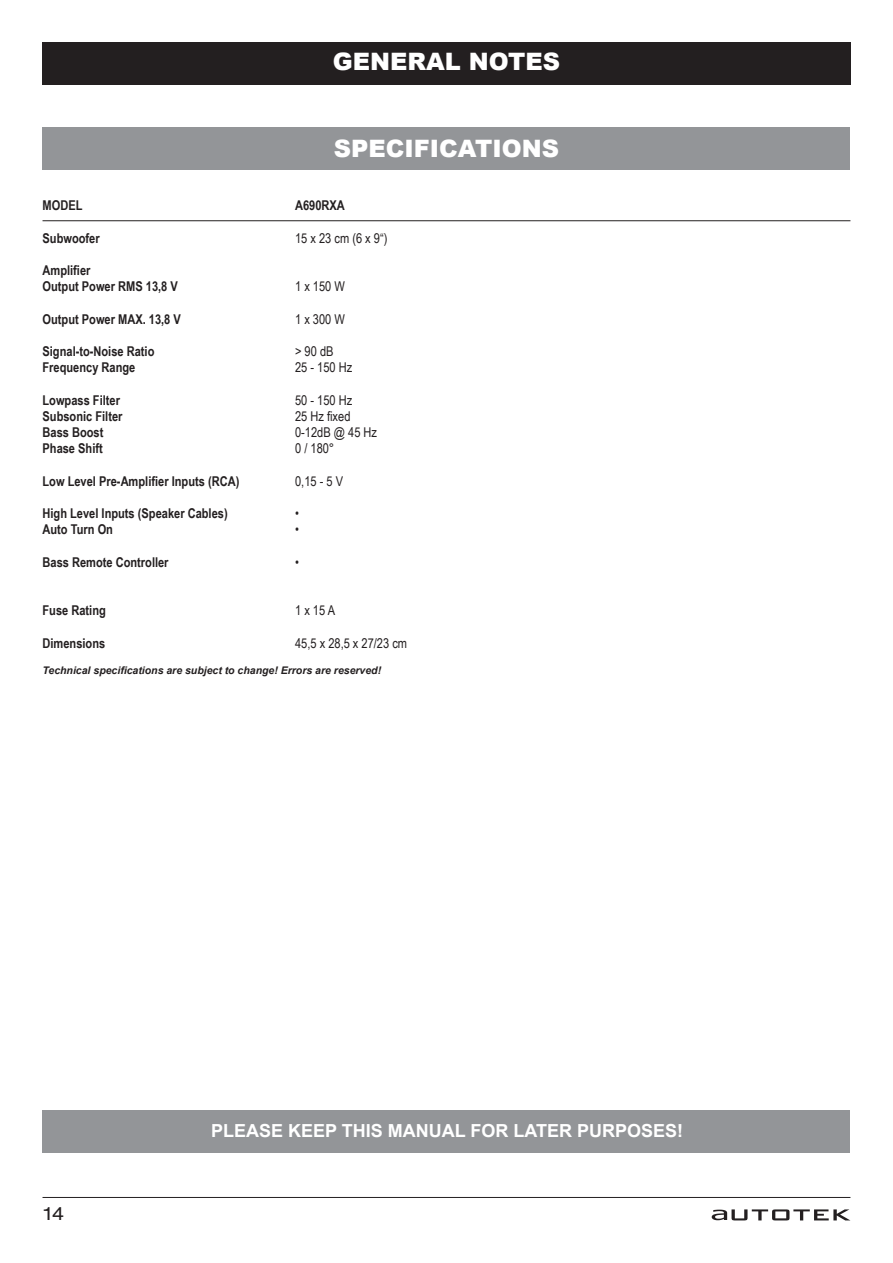
<style>
.page{position:relative;width:893px;height:1263px;background:#fff}
.page>*{position:absolute;margin:0;border:0;box-sizing:border-box;transform-origin:0 0}
.t1{font:900 24px "Arial";color:#fff}
.t2{font:700 18px "Arial";color:#fff}
.t3{font:expanded 18px "Helvetica Neue";color:#231f20}
.t4{font:700 13.5px/16.2px "Arial Narrow";color:#231f20}
.t5{font:13.5px/16.2px "Arial Narrow";color:#231f20}
.t6{font:italic 700 10.5px "Arial";color:#231f20}
</style>
<div class="page">
<hr style="left:43px;top:1197px;width:807px;height:1px;background:#231f20">
<div style="left:42px;top:43px;width:808px;height:42px;background:#231f20"></div>
<svg style="left:712px;top:1209px;width:138px;height:11px"></svg>
<div style="left:43px;top:1110px;width:807px;height:42px;background:#939598"></div>
<div style="left:43px;top:128px;width:807px;height:42px;background:#939598"></div>
<hr style="left:43px;top:220px;width:807px;height:1px;background:#231f20">
<h1 class="t1" style="left:333px;top:48px;width:229px">GENERAL NOTES</h1>
<p class="t4" style="left:43px;top:197px;width:41px">MODEL</p>
<p class="t4" style="left:43px;top:230px;width:59px">Subwoofer</p>
<p class="t4" style="left:43px;top:262px;width:137px">Amplifier<br>Output Power RMS 13,8 V</p>
<p class="t4" style="left:43px;top:311px;width:140px">Output Power MAX. 13,8 V</p>
<p class="t4" style="left:43px;top:343px;width:113px">Signal-to-Noise Ratio<br>Frequency Range</p>
<p class="t4" style="left:43px;top:392px;width:81px">Lowpass Filter<br>Subsonic Filter<br>Bass Boost<br>Phase Shift</p>
<p class="t4" style="left:43px;top:473px;width:198px">Low Level Pre-Amplifier Inputs (RCA)</p>
<p class="t4" style="left:43px;top:505px;width:187px">High Level Inputs (Speaker Cables)<br>Auto Turn On</p>
<p class="t4" style="left:43px;top:554px;width:128px">Bass Remote Controller</p>
<p class="t4" style="left:43px;top:602px;width:65px">Fuse Rating</p>
<p class="t4" style="left:43px;top:635px;width:64px">Dimensions</p>
<h1 class="t1" style="left:334px;top:135px;width:226px">SPECIFICATIONS</h1>
<p class="t4" style="left:295px;top:197px;width:51px">A690RXA</p>
<p class="t5" style="left:295px;top:230px;width:94px">15 x 23 cm (6 x 9“)</p>
<p class="t5" style="left:295px;top:278px;width:51px">1 x 150 W</p>
<p class="t5" style="left:295px;top:311px;width:51px">1 x 300 W</p>
<p class="t5" style="left:295px;top:343px;width:59px">&gt; 90 dB<br>25 - 150 Hz</p>
<p class="t5" style="left:295px;top:392px;width:83px">50 - 150 Hz<br>25 Hz fixed<br>0-12dB @ 45 Hz<br>0 / 180°</p>
<p class="t5" style="left:295px;top:473px;width:50px">0,15 - 5 V</p>
<p class="t5" style="left:295px;top:505px;width:5px">• •</p>
<p class="t5" style="left:295px;top:554px;width:5px">•</p>
<p class="t5" style="left:295px;top:602px;width:42px">1 x 15 A</p>
<p class="t5" style="left:295px;top:635px;width:114px">45,5 x 28,5 x 27/23 cm</p>
<p class="t6" style="left:43px;top:663px;width:340px">Technical specifications are subject to change! Errors are reserved!</p>
<h2 class="t3" style="left:44px;top:1202px;width:22px">14</h2>
<h2 class="t2" style="left:211px;top:1119px;width:474px">PLEASE KEEP THIS MANUAL FOR LATER PURPOSES!</h2>
</div>
